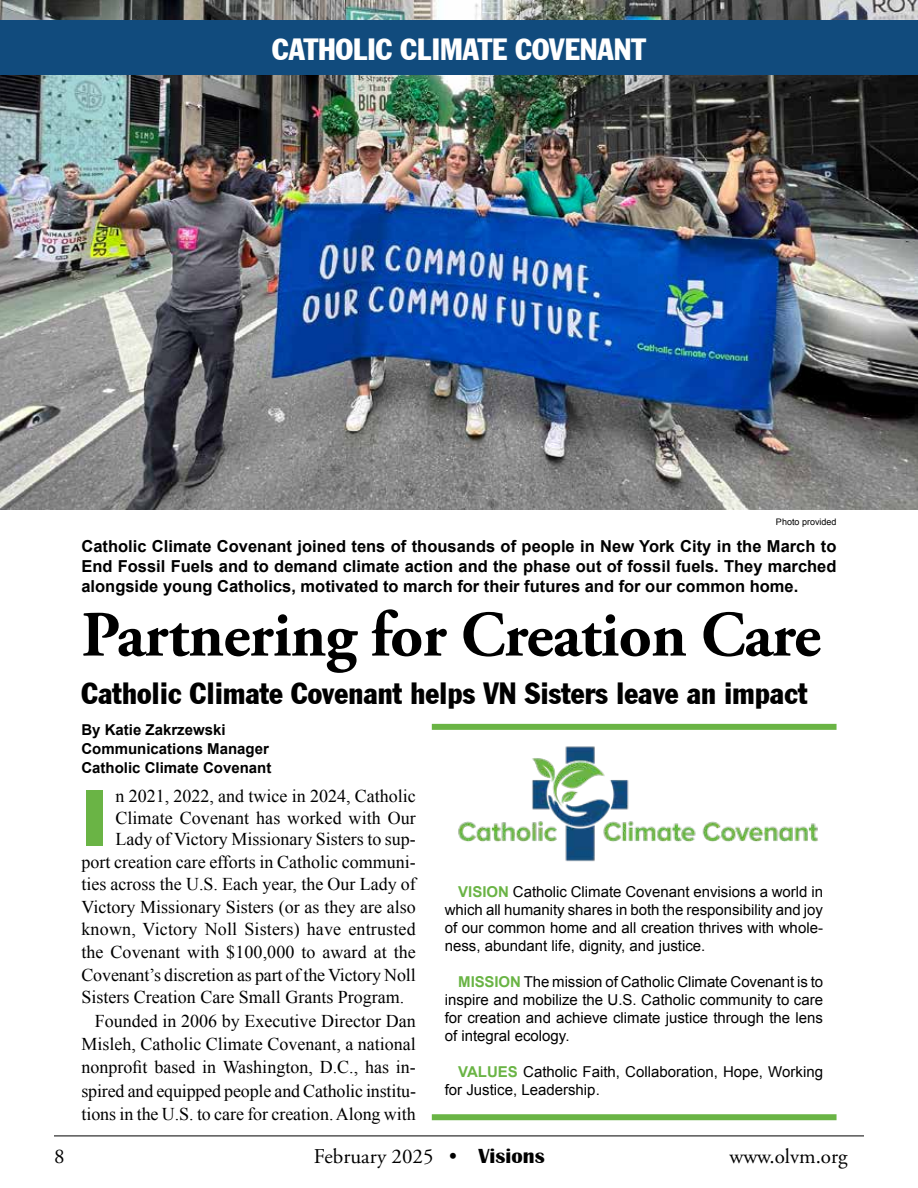
<style>
.page{position:relative;width:918px;height:1188px;background:#fff}
.page>*{position:absolute;margin:0;border:0;box-sizing:border-box;transform-origin:0 0}
.t1{font:700 82.8px "Britannic";color:#6ab445}
.t2{font:700 64.5px "Adobe Garamond Pro";letter-spacing:-.01em;color:#000}
.t3{font:30px "Jack Condensed";color:#000}
.t4{font:30px "Jack Condensed";color:#fff}
.t5{font:21px "Adobe Garamond Pro";color:#000}
.t6{font:18px "Times New Roman";color:#000}
.t7{font:700 16.5px/19.8px "Arial";color:#000;text-align:justify}
.t8{font:15px/18px "Arial";color:#000;text-align:justify}
.t9{font:700 15px/18.9px "Arial";color:#000}
.t10{font:9px "Arial";color:#000}
.s1{font-weight:700;color:#6ab445}
.s2{font-family:"Britannic";font-weight:700}
</style>
<div class="page">
<hr style="left:54px;top:1136px;width:810px;height:1px;background:#000">
<img style="left:0;top:0;width:918px;height:510px">
<img style="left:458px;top:746px;width:360px;height:116px">
<div style="left:432px;top:724px;width:405px;height:6px;background:#6ab445"></div>
<div style="left:432px;top:1114px;width:405px;height:6px;background:#6ab445"></div>
<div style="left:0;top:21px;width:918px;height:54px;background:#114b7d"></div>
<h3 class="t4" style="left:272px;top:31px;width:375px">CATHOLIC CLIMATE COVENANT</h3>
<p class="t10" style="left:776px;top:516px;width:62px">Photo provided</p>
<p class="t7" style="left:81px;top:537px;width:757px">Catholic Climate Covenant joined tens of thousands of people in New York City in the March to End Fossil Fuels and to demand climate action and the phase out of fossil fuels. They marched alongside young Catholics, motivated to march for their futures and for our common home.</p>
<h2 class="t2" style="left:81px;top:598px;width:741px">Partnering for Creation Care</h2>
<h3 class="t3" style="left:81px;top:675px;width:728px">Catholic Climate Covenant helps VN Sisters leave an impact</h3>
<p class="t9" style="left:81px;top:721px;width:192px">By Katie Zakrzewski<br>Communications Manager<br>Catholic Climate Covenant</p>
<h1 class="t1" style="left:81px;top:771px;width:27px">I</h1>
<p class="t6" style="left:115px;top:784px;width:302px">n 2021, 2022, and twice in 2024, Catholic</p>
<p class="t6" style="left:115px;top:805px;width:302px">Climate Covenant has worked with Our</p>
<p class="t6" style="left:115px;top:827px;width:302px">Lady of Victory Missionary Sisters to sup-</p>
<p class="t6" style="left:81px;top:850px;width:336px">port creation care efforts in Catholic communi-</p>
<p class="t6" style="left:81px;top:872px;width:336px">ties across the U.S. Each year, the Our Lady of</p>
<p class="t6" style="left:81px;top:895px;width:336px">Victory Missionary Sisters (or as they are also</p>
<p class="t6" style="left:81px;top:917px;width:336px">known, Victory Noll Sisters) have entrusted</p>
<p class="t6" style="left:81px;top:940px;width:336px">the Covenant with $100,000 to award at the</p>
<p class="t6" style="left:81px;top:962px;width:336px">Covenant’s discretion as part of the Victory Noll</p>
<p class="t6" style="left:81px;top:985px;width:324px">Sisters Creation Care Small Grants Program.</p>
<p class="t6" style="left:95px;top:1008px;width:322px">Founded in 2006 by Executive Director Dan</p>
<p class="t6" style="left:81px;top:1032px;width:336px">Misleh, Catholic Climate Covenant, a national</p>
<p class="t6" style="left:81px;top:1055px;width:336px">nonprofit based in Washington, D.C., has in-</p>
<p class="t6" style="left:81px;top:1079px;width:336px">spired and equipped people and Catholic institu-</p>
<p class="t6" style="left:81px;top:1102px;width:336px">tions in the U.S. to care for creation. Along with</p>
<p class="t8" style="left:445px;top:883px;width:380px;text-indent:14px"><span class="s1">VISION</span> Catholic Climate Covenant envisions a world in which all humanity shares in both the responsibility and joy of our common home and all creation thrives with whole&shy;ness, abundant life, dignity, and justice.</p>
<p class="t8" style="left:445px;top:973px;width:380px;text-indent:14px"><span class="s1">MISSION</span> The mission of Catholic Climate Covenant is to inspire and mobilize the U.S. Catholic community to care for creation and achieve climate justice through the lens of integral ecology.</p>
<p class="t8" style="left:445px;top:1063px;width:380px;text-indent:14px"><span class="s1">VALUES</span> Catholic Faith, Collaboration, Hope, Working for Justice, Leadership.</p>
<p class="t5" style="left:54px;top:1143px;width:12px">8</p>
<p class="t5" style="left:314px;top:1143px;width:232px">February 2025 <span class="s2">• Visions</span></p>
<p class="t5" style="left:729px;top:1143px;width:120px">www.olvm.org</p>
</div>
